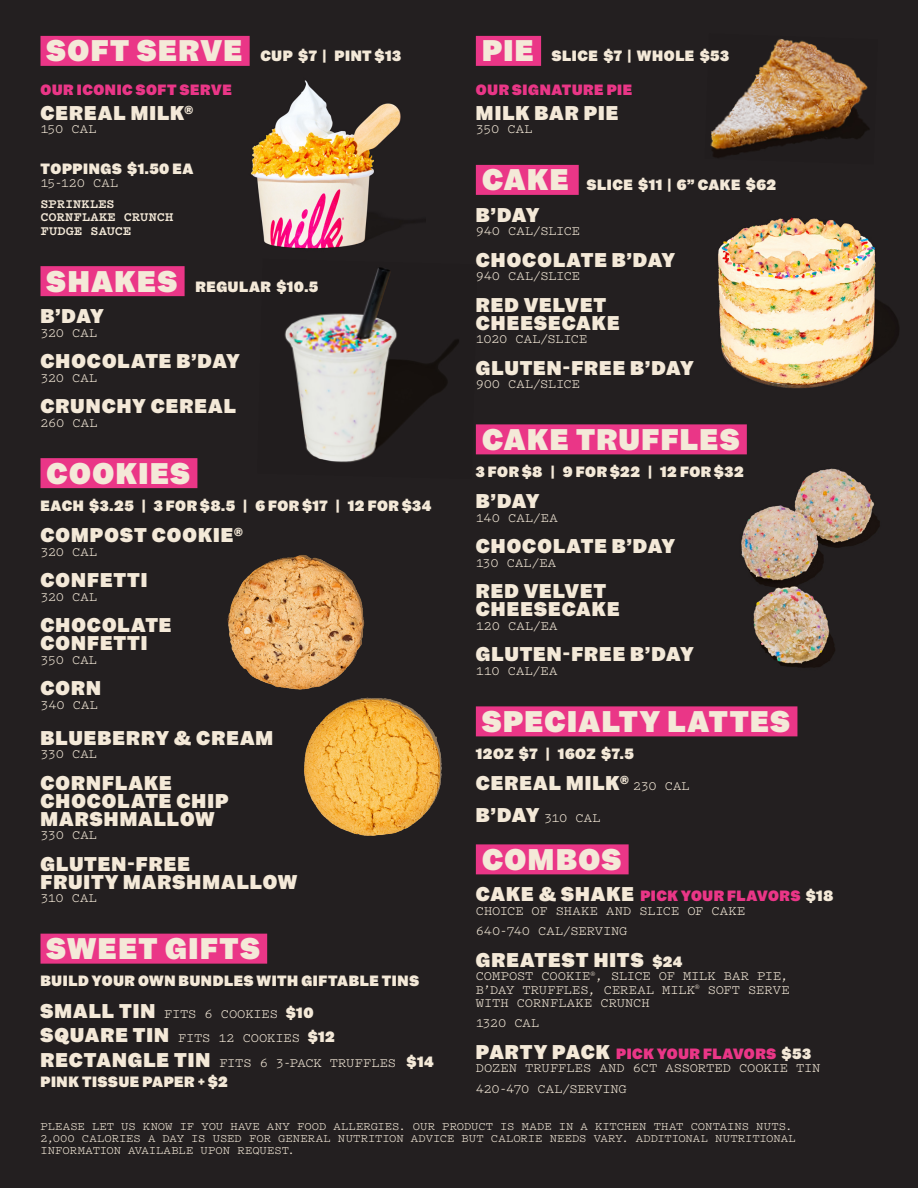
<style>
.page{position:relative;width:918px;height:1188px;background:#231f20}
.page>*{position:absolute;margin:0;border:0;box-sizing:border-box;transform-origin:0 0}
.Item_-_Small{font:900 27px "Garnett";letter-spacing:.06em;color:#f4e9d8}
.Item{font:900 18px/18px "Garnett";letter-spacing:.06em;color:#f4e9d8}
.Item_-_Small-2{font:13.5px/13.5px "Pitch";letter-spacing:-.005em;color:#f4e9d8;text-align:justify}
.Item_-_Small-3{font:900 13.5px/13.5px "Garnett";letter-spacing:.045em;color:#f4e9d8}
.Item-2{font:13.5px "Pitch";letter-spacing:-.015em;color:#f4e9d8}
.Item-3{font:900 13.5px "Garnett";letter-spacing:.045em;color:#ea3687}
.Item_-_Small-4{font:700 13.5px/13.5px "Pitch";letter-spacing:.005em;color:#f4e9d8}
.Item_-_Small-5{font:900 13.5px "Garnett";letter-spacing:.05em;color:#ea3687}
.Item_-_Small-6{font:13.5px "Pitch";letter-spacing:-.03em;color:#f4e9d8}
.Item_-_Small-7{font:12px/12px "Pitch";letter-spacing:-.005em;color:#f4e9d8}
.s1{font-size:27px}
.s2{font-family:"Pitch";font-weight:400}
.s3{font-family:"Garnett";font-weight:900;font-size:18px}
.s4{font-family:"Garnett";font-weight:900}
.s5{font-family:"Pitch";font-weight:400;font-size:13.5px}
.s6{font-size:18px;color:#f4e9d8}
.s7{color:#f4e9d8}
.s8{font-size:13.5px}
</style>
<div class="page">
<img style="left:250px;top:80px;width:165px;height:169px">
<img style="left:284px;top:267px;width:193px;height:196px">
<img style="left:718px;top:217px;width:181px;height:172px">
<img style="left:710px;top:39px;width:160px;height:119px">
<img style="left:730px;top:454px;width:150px;height:214px">
<img style="left:227px;top:555px;width:138px;height:134px">
<img style="left:294px;top:689px;width:148px;height:147px">
<div style="left:40px;top:36px;width:210px;height:30px;background:#ea3687"></div>
<div style="left:40px;top:266px;width:145px;height:30px;background:#ea3687"></div>
<div style="left:40px;top:458px;width:157px;height:30px;background:#ea3687"></div>
<div style="left:40px;top:934px;width:227px;height:30px;background:#ea3687"></div>
<div style="left:476px;top:36px;width:65px;height:30px;background:#ea3687"></div>
<div style="left:476px;top:165px;width:103px;height:30px;background:#ea3687"></div>
<div style="left:476px;top:424px;width:271px;height:30px;background:#ea3687"></div>
<div style="left:476px;top:706px;width:321px;height:30px;background:#ea3687"></div>
<div style="left:476px;top:844px;width:153px;height:30px;background:#ea3687"></div>
<p class="Item_-_Small-3" style="left:47px;top:50px;width:356px"><span class="s1">SOFT SERVE</span> CUP $7 | PINT $13</p>
<p class="Item_-_Small-5" style="left:41px;top:81px;width:193px">OUR ICONIC SOFT SERVE</p>
<p class="Item" style="left:41px;top:104px;width:154px">CEREAL MILK<sup>®</sup></p>
<p class="Item-2" style="left:40px;top:120px;width:58px">150 CAL</p>
<p class="Item_-_Small-3" style="left:40px;top:162px;width:155px">TOPPINGS $1.50 EA<br><span class="s2">15-120 CAL</span></p>
<p class="Item_-_Small-4" style="left:40px;top:196px;width:134px">SPRINKLES<br>CORNFLAKE CRUNCH<br>FUDGE SAUCE</p>
<p class="Item_-_Small-3" style="left:47px;top:280px;width:273px"><span class="s1">SHAKES</span> REGULAR $10.5</p>
<p class="Item" style="left:41px;top:307px;width:65px">B’DAY</p>
<p class="Item_-_Small-2" style="left:40px;top:325px;width:58px">320 CAL</p>
<p class="Item" style="left:41px;top:352px;width:201px">CHOCOLATE B’DAY</p>
<p class="Item_-_Small-2" style="left:40px;top:370px;width:58px">320 CAL</p>
<p class="Item" style="left:41px;top:397px;width:197px">CRUNCHY CEREAL</p>
<p class="Item_-_Small-2" style="left:40px;top:415px;width:59px">260 CAL</p>
<p class="Item_-_Small" style="left:47px;top:455px;width:145px">COOKIES</p>
<p class="Item_-_Small-3" style="left:41px;top:499px;width:392px">EACH $3.25 | 3 FOR $8.5 | 6 FOR $17 | 12 FOR $34</p>
<p class="Item" style="left:41px;top:526px;width:204px">COMPOST COOKIE<sup>®</sup></p>
<p class="Item_-_Small-2" style="left:40px;top:544px;width:58px">320 CAL</p>
<p class="Item" style="left:41px;top:571px;width:108px">CONFETTI</p>
<p class="Item_-_Small-2" style="left:40px;top:589px;width:58px">320 CAL</p>
<p class="Item" style="left:41px;top:616px;width:132px">CHOCOLATE<br>CONFETTI</p>
<p class="Item_-_Small-2" style="left:40px;top:652px;width:58px">350 CAL</p>
<p class="Item" style="left:41px;top:679px;width:62px">CORN</p>
<p class="Item-2" style="left:40px;top:695px;width:59px">340 CAL</p>
<p class="Item" style="left:41px;top:729px;width:234px">BLUEBERRY &amp; CREAM</p>
<p class="Item_-_Small-2" style="left:40px;top:747px;width:58px">330 CAL</p>
<p class="Item" style="left:41px;top:774px;width:189px">CORNFLAKE<br>CHOCOLATE CHIP<br>MARSHMALLOW</p>
<p class="Item_-_Small-2" style="left:40px;top:828px;width:58px">330 CAL</p>
<p class="Item" style="left:41px;top:855px;width:258px">GLUTEN-FREE<br>FRUITY MARSHMALLOW</p>
<p class="Item_-_Small-2" style="left:40px;top:891px;width:58px">310 CAL</p>
<p class="Item_-_Small" style="left:47px;top:930px;width:215px">SWEET GIFTS</p>
<p class="Item_-_Small-3" style="left:41px;top:974px;width:380px">BUILD YOUR OWN BUNDLES WITH GIFTABLE TINS</p>
<p class="Item-2" style="left:41px;top:1004px;width:275px"><span class="s3">SMALL TIN</span> FITS 6 COOKIES <span class="s4">$10</span></p>
<p class="Item-2" style="left:41px;top:1029px;width:296px"><span class="s3">SQUARE TIN</span> FITS 12 COOKIES <span class="s4">$12</span></p>
<p class="Item-2" style="left:41px;top:1054px;width:394px"><span class="s3">RECTANGLE TIN</span> FITS 6 3-PACK TRUFFLES <span class="s4">$14</span></p>
<p class="Item_-_Small-3" style="left:41px;top:1076px;width:189px">PINK TISSUE PAPER + $2</p>
<p class="Item_-_Small-3" style="left:482px;top:50px;width:249px"><span class="s1">PIE</span> SLICE $7 | WHOLE $53</p>
<p class="Item_-_Small-5" style="left:476px;top:81px;width:158px">OUR SIGNATURE PIE</p>
<p class="Item" style="left:476px;top:104px;width:144px">MILK BAR PIE</p>
<p class="Item_-_Small-2" style="left:476px;top:122px;width:58px">350 CAL</p>
<p class="Item_-_Small-3" style="left:482px;top:179px;width:296px"><span class="s1">CAKE</span> SLICE $11 | 6” CAKE $62</p>
<p class="Item" style="left:476px;top:206px;width:65px">B’DAY</p>
<p class="Item_-_Small-2" style="left:476px;top:224px;width:106px">940 CAL/SLICE</p>
<p class="Item" style="left:476px;top:251px;width:201px">CHOCOLATE B’DAY</p>
<p class="Item_-_Small-2" style="left:476px;top:269px;width:106px">940 CAL/SLICE</p>
<p class="Item" style="left:476px;top:296px;width:145px">RED VELVET<br>CHEESECAKE</p>
<p class="Item_-_Small-6" style="left:476px;top:330px;width:113px">1020 CAL/SLICE</p>
<p class="Item" style="left:476px;top:359px;width:219px">GLUTEN-FREE B’DAY</p>
<p class="Item_-_Small-2" style="left:476px;top:377px;width:106px">900 CAL/SLICE</p>
<p class="Item_-_Small" style="left:482px;top:421px;width:259px">CAKE TRUFFLES</p>
<p class="Item_-_Small-3" style="left:476px;top:465px;width:269px">3 FOR $8 | 9 FOR $22 | 12 FOR $32</p>
<p class="Item" style="left:476px;top:493px;width:65px">B’DAY</p>
<p class="Item_-_Small-2" style="left:476px;top:510px;width:83px">140 CAL/EA</p>
<p class="Item" style="left:476px;top:538px;width:201px">CHOCOLATE B’DAY</p>
<p class="Item_-_Small-2" style="left:476px;top:555px;width:82px">130 CAL/EA</p>
<p class="Item" style="left:476px;top:583px;width:145px">RED VELVET<br>CHEESECAKE</p>
<p class="Item_-_Small-2" style="left:476px;top:618px;width:83px">120 CAL/EA</p>
<p class="Item" style="left:476px;top:646px;width:219px">GLUTEN-FREE B’DAY</p>
<p class="Item_-_Small-2" style="left:476px;top:663px;width:83px">110 CAL/EA</p>
<p class="Item_-_Small" style="left:482px;top:703px;width:309px">SPECIALTY LATTES</p>
<p class="Item_-_Small-3" style="left:476px;top:747px;width:159px">12OZ $7 | 16OZ $7.5</p>
<p class="Item" style="left:476px;top:775px;width:216px">CEREAL MILK<sup>®</sup> <span class="s5">230 CAL</span></p>
<p class="Item-2" style="left:476px;top:809px;width:126px"><span class="s3">B’DAY</span> 310 CAL</p>
<p class="Item_-_Small" style="left:482px;top:841px;width:141px">COMBOS</p>
<p class="Item-3" style="left:476px;top:887px;width:359px"><span class="s6">CAKE &amp; SHAKE</span> PICK YOUR FLAVORS <span class="s7">$18</span></p>
<p class="Item_-_Small-2" style="left:476px;top:903px;width:271px">CHOICE OF SHAKE AND SLICE OF CAKE</p>
<p class="Item_-_Small-2" style="left:476px;top:924px;width:153px">640-740 CAL/SERVING</p>
<p class="Item" style="left:476px;top:951px;width:208px">GREATEST HITS <span class="s8">$24</span></p>
<p class="Item_-_Small-2" style="left:476px;top:969px;width:315px">COMPOST COOKIE<sup>®</sup>, SLICE OF MILK BAR PIE, B’DAY TRUFFLES, CEREAL MILK<sup>®</sup> SOFT SERVE WITH CORNFLAKE CRUNCH</p>
<p class="Item_-_Small-2" style="left:476px;top:1016px;width:65px">1320 CAL</p>
<p class="Item-3" style="left:476px;top:1044px;width:337px"><span class="s6">PARTY PACK</span> PICK YOUR FLAVORS <span class="s7">$53</span></p>
<p class="Item_-_Small-2" style="left:476px;top:1061px;width:346px">DOZEN TRUFFLES AND 6CT ASSORTED COOKIE TIN</p>
<p class="Item_-_Small-2" style="left:476px;top:1081px;width:152px">420-470 CAL/SERVING</p>
<p class="Item_-_Small-7" style="left:40px;top:1120px;width:757px">PLEASE LET US KNOW IF YOU HAVE ANY FOOD ALLERGIES. OUR PRODUCT IS MADE IN A KITCHEN THAT CONTAINS NUTS.<br>2,000 CALORIES A DAY IS USED FOR GENERAL NUTRITION ADVICE BUT CALORIE NEEDS VARY. ADDITIONAL NUTRITIONAL<br>INFORMATION AVAILABLE UPON REQUEST.</p>
</div>
